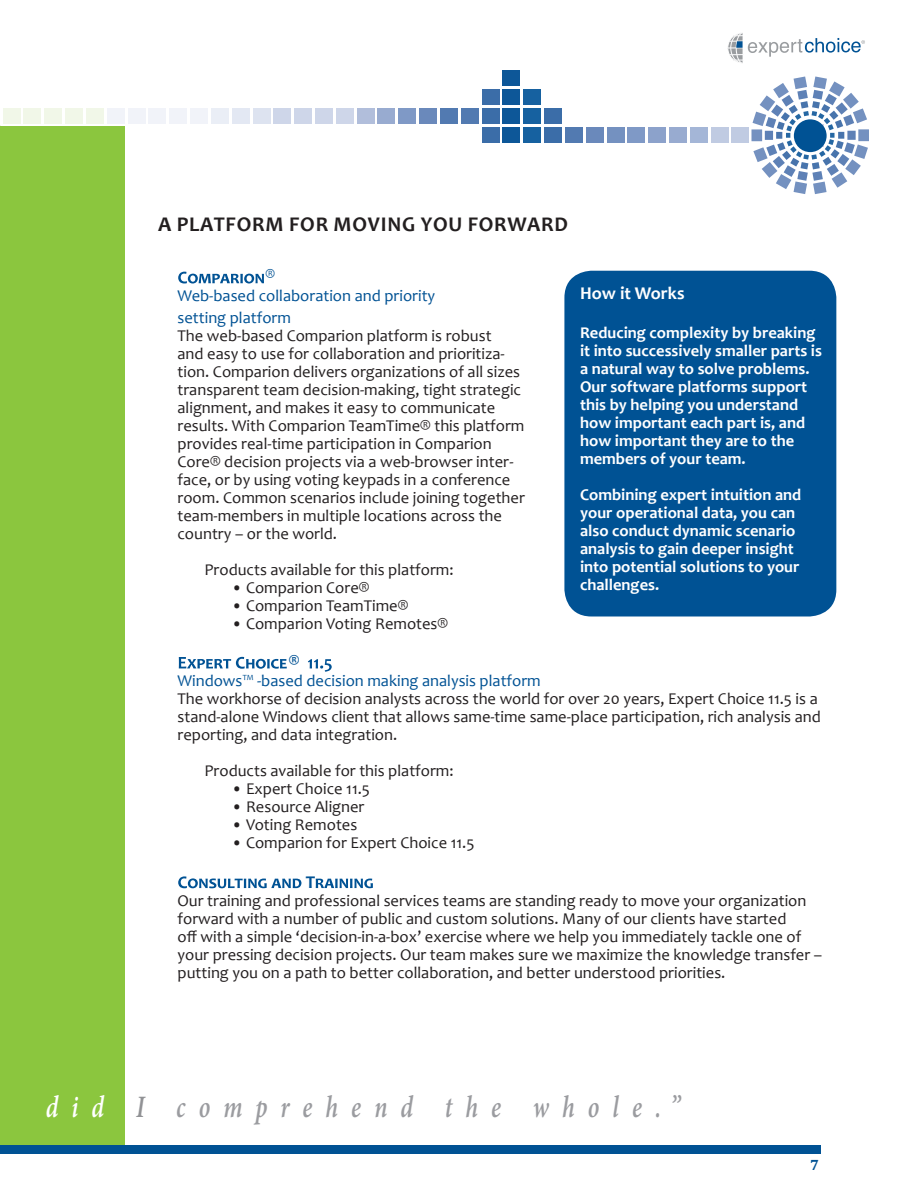
<style>
.page{position:relative;width:918px;height:1188px;background:#fff}
.page>*{position:absolute;margin:0;border:0;box-sizing:border-box;transform-origin:0 0}
.t1{font:italic 600 31.2px "Minion Pro";letter-spacing:.545em;color:#9b9ca0;scale:.77 1}
.t2{font:700 21px "Candara";letter-spacing:.04em;color:#231f20}
.t3{font:700 18px "Candara";color:#fff}
.t4{font:700 18px "Candara";color:#005294}
.t5{font:16.5px/18px "Candara";color:#231f20}
.t6{font:700 16.5px/18px "Candara";color:#fff}
.t7{font:16.5px/21.6px "Candara";color:#005294}
.t8{font:700 16.5px "Candara";color:#005294}
.t9{font:700 15px "Cambria";color:#005294}
.t10{font:15px "Candara";color:#005294}
.s1{color:#fff}
.s2{color:#919295}
</style>
<div class="page">
<div style="left:503px;top:70px;width:17px;height:16px;background:#0d5798"></div>
<div style="left:482px;top:89px;width:17px;height:16px;background:#3b6da8"></div>
<div style="left:503px;top:89px;width:17px;height:16px;background:#0d5798"></div>
<div style="left:524px;top:89px;width:17px;height:16px;background:#1661a0"></div>
<div style="left:482px;top:127px;width:17px;height:16px;background:#3b6da8"></div>
<div style="left:503px;top:127px;width:17px;height:16px;background:#0d5798"></div>
<div style="left:524px;top:127px;width:17px;height:16px;background:#1661a0"></div>
<div style="left:544px;top:127px;width:18px;height:16px;background:#3b6da8"></div>
<div style="left:565px;top:127px;width:18px;height:16px;background:#527ab1"></div>
<div style="left:669px;top:127px;width:18px;height:16px;background:#98abd0"></div>
<div style="left:648px;top:127px;width:18px;height:16px;background:#8ca2cb"></div>
<div style="left:628px;top:127px;width:17px;height:16px;background:#7f99c6"></div>
<div style="left:607px;top:127px;width:17px;height:16px;background:#7491c0"></div>
<div style="left:586px;top:127px;width:17px;height:16px;background:#6a89bb"></div>
<div style="left:690px;top:127px;width:18px;height:16px;background:#a4b6d7"></div>
<div style="left:711px;top:127px;width:17px;height:16px;background:#c0cbe2"></div>
<div style="left:732px;top:127px;width:17px;height:16px;background:#c0cbe2"></div>
<div style="left:482px;top:108px;width:17px;height:16px;background:#3b6da8"></div>
<div style="left:503px;top:108px;width:17px;height:16px;background:#0d5798"></div>
<div style="left:524px;top:108px;width:17px;height:16px;background:#1661a0"></div>
<div style="left:544px;top:108px;width:18px;height:16px;background:#3b6da8"></div>
<div style="left:461px;top:108px;width:17px;height:16px;background:#527ab1"></div>
<div style="left:440px;top:108px;width:18px;height:16px;background:#527ab1"></div>
<div style="left:419px;top:108px;width:18px;height:16px;background:#6a89bb"></div>
<div style="left:399px;top:108px;width:17px;height:16px;background:#7f99c6"></div>
<div style="left:378px;top:108px;width:17px;height:16px;background:#98abd0"></div>
<div style="left:274px;top:108px;width:17px;height:16px;background:#ced6e9"></div>
<div style="left:294px;top:108px;width:18px;height:16px;background:#ced6e9"></div>
<div style="left:315px;top:108px;width:18px;height:16px;background:#ced6e9"></div>
<div style="left:336px;top:108px;width:18px;height:16px;background:#ced6e9"></div>
<div style="left:357px;top:108px;width:17px;height:16px;background:#b1bedb"></div>
<div style="left:253px;top:108px;width:17px;height:16px;background:#dde3f0"></div>
<div style="left:232px;top:108px;width:17px;height:16px;background:#dde3f0"></div>
<div style="left:211px;top:108px;width:18px;height:16px;background:#eaeef6"></div>
<div style="left:190px;top:108px;width:18px;height:16px;background:#f1f3f9"></div>
<div style="left:3px;top:108px;width:17px;height:16px;background:#f1f7e8"></div>
<div style="left:24px;top:108px;width:17px;height:16px;background:#f1f7e8"></div>
<div style="left:45px;top:108px;width:17px;height:16px;background:#f1f7e8"></div>
<div style="left:65px;top:108px;width:18px;height:16px;background:#f1f7e8"></div>
<div style="left:86px;top:108px;width:18px;height:16px;background:#f1f7e8"></div>
<div style="left:107px;top:108px;width:17px;height:16px;background:#f1f3f9"></div>
<div style="left:128px;top:108px;width:17px;height:16px;background:#f1f3f9"></div>
<div style="left:149px;top:108px;width:17px;height:16px;background:#f1f3f9"></div>
<div style="left:169px;top:108px;width:18px;height:16px;background:#f1f3f9"></div>
<div style="left:0;top:126px;width:124px;height:1024px;background:#8bc63e"></div>
<div style="left:751px;top:129px;width:11px;height:12px;background:#7491c0"></div>
<div style="left:858px;top:129px;width:11px;height:12px;background:#7491c0"></div>
<svg style="left:753px;top:76px;width:115px;height:118px"></svg>
<svg style="left:728px;top:33px;width:137px;height:30px"></svg>
<div style="left:0;top:1145px;width:820px;height:9px;background:#005294"></div>
<div style="left:564px;top:271px;width:272px;height:345px;background:#005294;border-radius:27px"></div>
<svg style="left:178px;top:272px;width:86px;height:12px"></svg>
<svg style="left:179px;top:657px;width:153px;height:15px"></svg>
<svg style="left:178px;top:876px;width:123px;height:12px"></svg>
<svg style="left:316px;top:879px;width:57px;height:9px"></svg>
<p class="t2" style="left:158px;top:211px;width:412px">A PLATFORM FOR MOVING YOU FORWARD</p>
<p class="t10" style="left:266px;top:265px;width:11px">®</p>
<p class="t7" style="left:178px;top:285px;width:259px">Web-based collaboration and priority setting platform</p>
<p class="t5" style="left:178px;top:326px;width:349px">The web-based Comparion platform is robust<br>and easy to use for collaboration and prioritiza&shy;tion. Comparion delivers organizations of all sizes transparent team decision-making, tight strategic alignment, and makes it easy to communicate results. With Comparion TeamTime® this platform provides real-time participation in Comparion Core® decision projects via a web-browser inter&shy;face, or by using voting keypads in a conference room. Common scenarios include joining together team-members in multiple locations across the country – or the world.</p>
<p class="t5" style="left:205px;top:560px;width:251px">Products available for this platform:</p>
<p class="t5" style="left:232px;top:578px;width:139px">• Comparion Core®</p>
<p class="t5" style="left:232px;top:596px;width:178px">• Comparion TeamTime®</p>
<p class="t5" style="left:232px;top:614px;width:218px">• Comparion Voting Remotes®</p>
<p class="t8" style="left:289px;top:650px;width:12px">®</p>
<p class="t3" style="left:580px;top:282px;width:106px">How it Works</p>
<p class="t6" style="left:580px;top:324px;width:243px">Reducing complexity by breaking it into successively smaller parts is a natural way to solve problems.<br>Our software platforms support this by helping you understand how important each part is, and how important they are to the members of your team.</p>
<p class="t6" style="left:580px;top:486px;width:223px">Combining expert intuition and your operational data, you can also conduct dynamic scenario analysis to gain deeper insight into potential solutions to your challenges.</p>
<p class="t7" style="left:178px;top:670px;width:365px">Windows™ -based decision making analysis platform</p>
<p class="t5" style="left:178px;top:690px;width:645px">The workhorse of decision analysts across the world for over 20 years, Expert Choice 11.5 is a stand-alone Windows client that allows same-time same-place participation, rich analysis and reporting, and data integration.</p>
<p class="t5" style="left:205px;top:762px;width:251px">Products available for this platform:</p>
<p class="t5" style="left:232px;top:780px;width:140px">• Expert Choice 11.5</p>
<p class="t5" style="left:232px;top:798px;width:134px">• Resource Aligner</p>
<p class="t5" style="left:232px;top:816px;width:127px">• Voting Remotes</p>
<p class="t5" style="left:232px;top:834px;width:244px">• Comparion for Expert Choice 11.5</p>
<p class="t4" style="left:306px;top:871px;width:11px">T</p>
<p class="t5" style="left:178px;top:892px;width:646px">Our training and professional services teams are standing ready to move your organization forward with a number of public and custom solutions. Many of our clients have started<br>off with a simple ‘decision-in-a-box’ exercise where we help you immediately tackle one of your pressing decision projects. Our team makes sure we maximize the knowledge transfer – putting you on a path to better collaboration, and better understood priorities.</p>
<h1 class="t1" style="left:46px;top:1085px;width:826px"><span class="s1">did</span> <span class="s2">I</span> comprehend the whole.”</h1>
<p class="t9" style="left:810px;top:1154px;width:10px">7</p>
</div>
